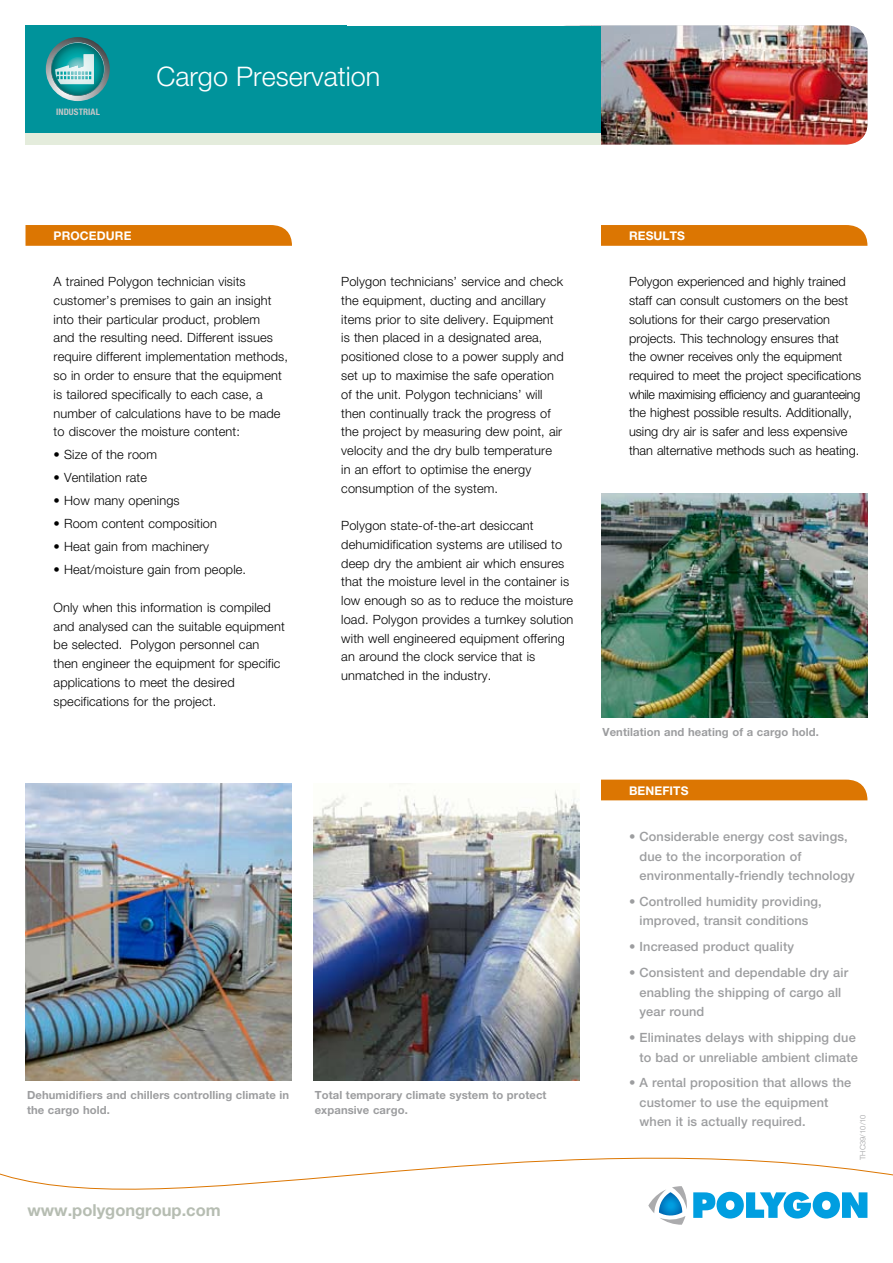
<style>
.page{position:relative;width:893px;height:1263px;background:#fff}
.page>*{position:absolute;margin:0;border:0;box-sizing:border-box;transform-origin:0 0}
.t1{font:300 27px "Helvetica Neue";color:#fff}
.t2{font:700 16.5px "Helvetica Neue";color:#b6bdb2}
.t3{font:300 12.75px/18.8px "Helvetica Neue";letter-spacing:.01em;color:#000}
.t4{font:500 12.75px/19.5px "Helvetica Neue";letter-spacing:.01em;color:#9c9d9f}
.t5{font:700 12px "Helvetica Neue";letter-spacing:.01em;color:#fff}
.t6{font:700 11.25px/15px "Helvetica Neue";letter-spacing:.01em;color:#9c9d9f}
.t7{font:700 condensed 9px "Helvetica Neue";letter-spacing:.01em;color:#c5c6c8}
.t8{font:300 7.5px "Helvetica Neue";letter-spacing:.01em;color:#9c9d9f}
</style>
<div class="page">
<div style="left:26px;top:26px;width:321px;height:108px;background:#00939b"></div>
<img style="left:601px;top:26px;width:266px;height:119px">
<div style="left:322px;top:26px;width:279px;height:108px;background:#00939b"></div>
<div style="left:26px;top:133px;width:575px;height:12px;background:#e4ecdc"></div>
<div style="left:26px;top:225px;width:266px;height:21px;background:#dc7602"></div>
<div style="left:601px;top:225px;width:266px;height:21px;background:#dc7602"></div>
<div style="left:601px;top:780px;width:266px;height:20px;background:#dc7602"></div>
<svg style="left:0;top:1157px;width:893px;height:62px"></svg>
<img style="left:601px;top:493px;width:266px;height:225px">
<img style="left:313px;top:783px;width:267px;height:298px">
<img style="left:26px;top:783px;width:266px;height:298px">
<svg style="left:46px;top:37px;width:64px;height:64px"></svg>
<svg style="left:693px;top:1192px;width:174px;height:26px"></svg>
<svg style="left:648px;top:1186px;width:39px;height:39px"></svg>
<p class="t7" style="left:56px;top:106px;width:45px">INDUSTRIAL</p>
<h1 class="t1" style="left:156px;top:60px;width:225px">Cargo Preservation</h1>
<p class="t5" style="left:54px;top:228px;width:79px">Procedure</p>
<p class="t3" style="left:54px;top:272px;width:236px">A trained Polygon technician visits customer’s premises to gain an insight into their particular product, problem<br>and the resulting need. Different issues require different implementation methods, so in order to ensure that the equipment is tailored specifically to each case, a number of calculations have to be made to discover the moisture content:</p>
<p class="t3" style="left:54px;top:445px;width:105px">• Size of the room</p>
<p class="t3" style="left:54px;top:468px;width:95px">• Ventilation rate</p>
<p class="t3" style="left:54px;top:491px;width:128px">• How many openings</p>
<p class="t3" style="left:54px;top:514px;width:165px">• Room content composition</p>
<p class="t3" style="left:54px;top:537px;width:157px">• Heat gain from machinery</p>
<p class="t3" style="left:54px;top:560px;width:194px">• Heat/moisture gain from people.</p>
<p class="t3" style="left:54px;top:598px;width:233px">Only when this information is compiled and analysed can the suitable equipment be selected. Polygon personnel can then engineer the equipment for specific applications to meet the desired specifications for the project.</p>
<p class="t3" style="left:341px;top:272px;width:224px">Polygon technicians’ service and check the equipment, ducting and ancillary items prior to site delivery. Equipment is then placed in a designated area, positioned close to a power supply and set up to maximise the safe operation of the unit. Polygon technicians’ will then continually track the progress of the project by measuring dew point, air velocity and the dry bulb temperature in an effort to optimise the energy consumption of the system.</p>
<p class="t3" style="left:341px;top:516px;width:234px">Polygon state-of-the-art desiccant dehumidification systems are utilised to deep dry the ambient air which ensures that the moisture level in the container is low enough so as to reduce the moisture load. Polygon provides a turnkey solution with well engineered equipment offering an around the clock service that is unmatched in the industry.</p>
<p class="t6" style="left:27px;top:1087px;width:264px">Dehumidifiers and chillers controlling climate in the cargo hold.</p>
<p class="t6" style="left:315px;top:1087px;width:233px">Total temporary climate system to protect expansive cargo.</p>
<p class="t2" style="left:27px;top:1199px;width:195px">www.polygongroup.com</p>
<p class="t5" style="left:629px;top:228px;width:58px">Results</p>
<p class="t3" style="left:629px;top:272px;width:234px">Polygon experienced and highly trained staff can consult customers on the best solutions for their cargo preservation projects. This technology ensures that<br>the owner receives only the equipment required to meet the project specifications while maximising efficiency and guaranteeing the highest possible results. Additionally, using dry air is safer and less expensive than alternative methods such as heating.</p>
<p class="t6" style="left:602px;top:725px;width:218px">Ventilation and heating of a cargo hold.</p>
<p class="t5" style="left:629px;top:783px;width:18px">BENE</p>
<p class="t5" style="left:662px;top:783px;width:15px">FITS</p>
<p class="t4" style="left:639px;top:827px;width:217px;text-indent:-11px">• Considerable energy cost savings, due to the incorporation of environmentally-friendly technology</p>
<p class="t4" style="left:629px;top:891px;width:194px;text-align:center">• Controlled humidity providing, improved, transit conditions</p>
<p class="t4" style="left:629px;top:937px;width:166px">• Increased product quality</p>
<p class="t4" style="left:639px;top:963px;width:210px;text-indent:-11px">• Consistent and dependable dry air enabling the shipping of cargo all year round</p>
<p class="t4" style="left:629px;top:1028px;width:230px;text-align:right">• Eliminates delays with shipping due to bad or unreliable ambient climate</p>
<p class="t4" style="left:639px;top:1073px;width:213px;text-indent:-11px">• A rental proposition that allows the customer to use the equipment when it is actually required.</p>
<p class="t8" style="left:858px;top:1160px;width:47px;rotate:-90deg">THC39/10/10</p>
</div>
